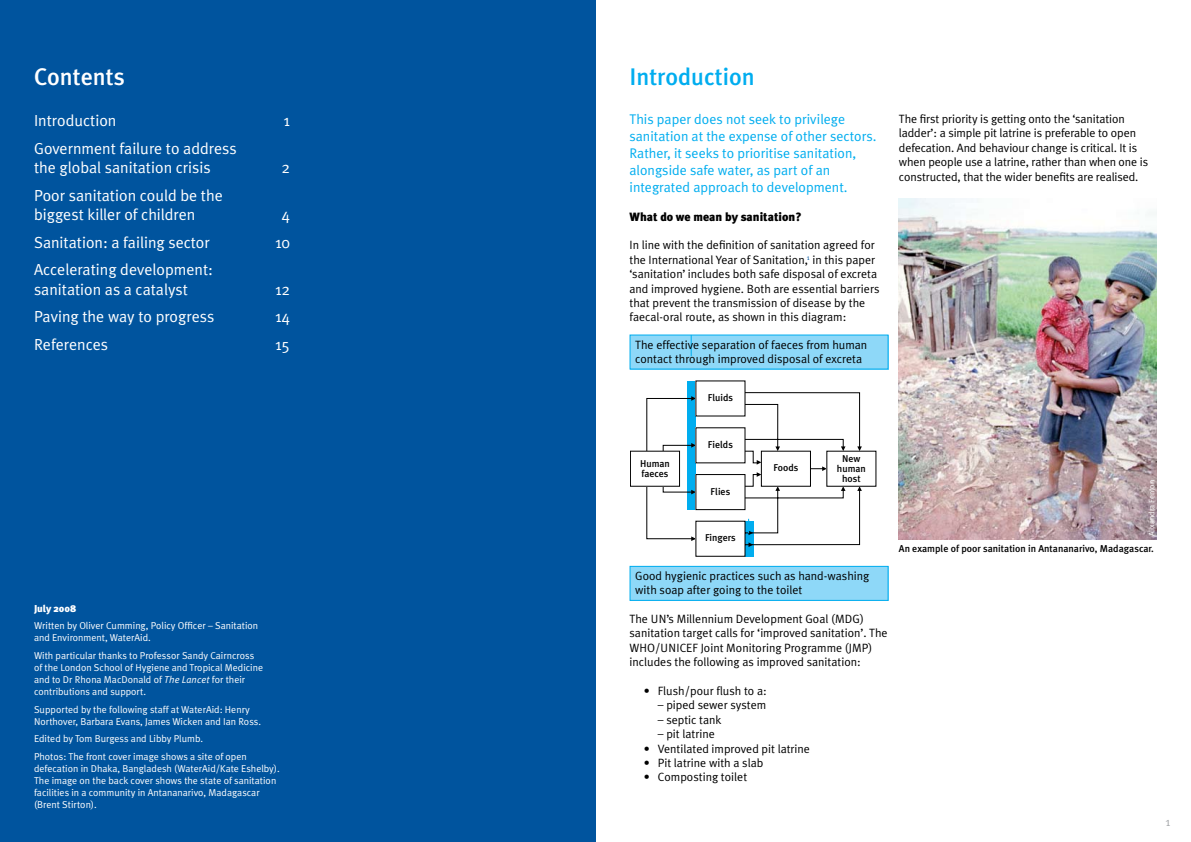
<style>
.page{position:relative;width:1191px;height:842px;background:#fff}
.page>*{position:absolute;margin:0;border:0;box-sizing:border-box;transform-origin:0 0}
.t1{font:500 24px "Meta Plus";color:#00adef}
.t2{font:500 24px "Meta Plus";color:#fff}
.t3{font:16px/19.2px "Meta Plus Normal";color:#fff}
.t4{font:14px/16.8px "Meta Plus Normal";color:#00adef}
.t5{font:12px/14.4px "Meta Plus Normal";color:#000}
.t6{font:900 12px "Meta Plus";color:#000}
.t7{font:10px/12px "Meta Plus Normal";color:#fff}
.t8{font:500 10px "Meta Plus";color:#000}
.t9{font:900 10px "Meta Plus";color:#fff}
.t10{font:500 9.9px/9.9px "Meta Plus";color:#000}
.t11{font:8px "Meta Plus Normal";color:#fff}
.s1{font-style:italic}
</style>
<div class="page">
<div style="left:0;top:0;width:595px;height:842px;background:#00549e"></div>
<div style="left:630px;top:566px;width:258px;height:34px;background:#8ed8f8"></div>
<div style="left:629px;top:566px;width:259px;height:35px;border:1px solid #00adef"></div>
<div style="left:630px;top:335px;width:258px;height:34px;background:#8ed8f8"></div>
<div style="left:687px;top:381px;width:9px;height:129px;background:#00adef"></div>
<div style="left:630px;top:451px;width:50px;height:36px;border:1px solid #000"></div>
<img style="left:899px;top:199px;width:258px;height:341px">
<svg style="left:690px;top:335px;width:1px;height:21px"></svg>
<svg style="left:646px;top:392px;width:216px;height:165px"></svg>
<h1 class="t2" style="left:34px;top:63px;width:92px">Contents</h1>
<h2 class="t3" style="left:34px;top:111px;width:84px">Introduction</h2>
<h2 class="t3" style="left:283px;top:111px;width:8px">1</h2>
<h2 class="t3" style="left:34px;top:138px;width:204px">Government failure to address the global sanitation crisis</h2>
<h2 class="t3" style="left:281px;top:158px;width:10px">2</h2>
<h2 class="t3" style="left:34px;top:185px;width:190px">Poor sanitation could be the biggest killer of children</h2>
<h2 class="t3" style="left:281px;top:205px;width:10px">4</h2>
<h2 class="t3" style="left:34px;top:232px;width:177px">Sanitation: a failing sector</h2>
<h2 class="t3" style="left:275px;top:232px;width:17px">10</h2>
<h2 class="t3" style="left:34px;top:260px;width:180px">Accelerating development: sanitation as a catalyst</h2>
<h2 class="t3" style="left:275px;top:279px;width:17px">12</h2>
<h2 class="t3" style="left:34px;top:307px;width:182px">Paving the way to progress</h2>
<h2 class="t3" style="left:275px;top:307px;width:17px">14</h2>
<h2 class="t3" style="left:34px;top:335px;width:76px">References</h2>
<h2 class="t3" style="left:275px;top:335px;width:17px">15</h2>
<p class="t9" style="left:34px;top:602px;width:44px">July 2008</p>
<p class="t7" style="left:34px;top:620px;width:226px">Written by Oliver Cumming, Policy Officer – Sanitation and Environment, WaterAid.</p>
<p class="t7" style="left:34px;top:649px;width:231px">With particular thanks to Professor Sandy Cairncross of the London School of Hygiene and Tropical Medicine and to Dr Rhona MacDonald of <span class="s1">The Lancet</span> for their contributions and support.</p>
<p class="t7" style="left:34px;top:703px;width:228px">Supported by the following staff at WaterAid: Henry<br>Northover, Barbara Evans, James Wicken and Ian Ross.</p>
<p class="t7" style="left:34px;top:730px;width:214px;line-height:17.7px">Edited by Tom Burgess and Libby Plumb.<br>Photos: The front cover image shows a site of open</p>
<p class="t7" style="left:34px;top:762px;width:247px">defecation in Dhaka, Bangladesh (WaterAid/Kate Eshelby).<br>The image on the back cover shows the state of sanitation facilities in a community in Antananarivo, Madagascar (Brent Stirton).</p>
<h1 class="t1" style="left:629px;top:63px;width:127px">Introduction</h1>
<p class="t4" style="left:629px;top:111px;width:248px">This paper does not seek to privilege sanitation at the expense of other sectors.<br>Rather, it seeks to prioritise sanitation, alongside safe water, as part of an integrated approach to development.</p>
<p class="t6" style="left:629px;top:209px;width:174px">What do we mean by sanitation?</p>
<p class="t5" style="left:629px;top:238px;width:251px">In line with the definition of sanitation agreed for the International Year of Sanitation,<sup>1</sup> in this paper ‘sanitation’ includes both safe disposal of excreta and improved hygiene. Both are essential barriers that prevent the transmission of disease by the faecal-oral route, as shown in this diagram:</p>
<p class="t5" style="left:635px;top:337px;width:234px">The effective separation of faeces from human contact through improved disposal of excreta</p>
<p class="t10" style="left:708px;top:392px;width:27px">Fluids</p>
<p class="t5" style="left:899px;top:111px;width:251px">The first priority is getting onto the ‘sanitation ladder’: a simple pit latrine is preferable to open defecation. And behaviour change is critical. It is when people use a latrine, rather than when one is constructed, that the wider benefits are realised.</p>
<p class="t10" style="left:640px;top:459px;width:31px">Human faeces</p>
<p class="t10" style="left:708px;top:439px;width:27px">Fields</p>
<p class="t10" style="left:710px;top:486px;width:21px">Flies</p>
<p class="t10" style="left:705px;top:533px;width:32px">Fingers</p>
<p class="t10" style="left:773px;top:463px;width:26px">Foods</p>
<p class="t10" style="left:837px;top:454px;width:30px;text-align:center">New human host</p>
<p class="t5" style="left:635px;top:568px;width:236px">Good hygienic practices such as hand-washing with soap after going to the toilet</p>
<p class="t5" style="left:629px;top:611px;width:259px">The UN’s Millennium Development Goal (MDG) sanitation target calls for ‘improved sanitation’. The WHO/UNICEF Joint Monitoring Programme (JMP) includes the following as improved sanitation:</p>
<p class="t5" style="left:643px;top:683px;width:125px">• Flush/pour flush to a:</p>
<p class="t5" style="left:658px;top:698px;width:110px">– piped sewer system</p>
<p class="t5" style="left:658px;top:712px;width:65px">– septic tank</p>
<p class="t5" style="left:658px;top:727px;width:58px">– pit latrine</p>
<p class="t5" style="left:643px;top:741px;width:168px">• Ventilated improved pit latrine</p>
<p class="t5" style="left:643px;top:755px;width:121px">• Pit latrine with a slab</p>
<p class="t5" style="left:643px;top:770px;width:105px">• Composting toilet</p>
<p class="t11" style="left:1147px;top:536px;width:58px;rotate:-90deg">Alixandra Fenton</p>
<p class="t8" style="left:899px;top:543px;width:256px">An example of poor sanitation in Antananarivo, Madagascar.</p>
</div>
